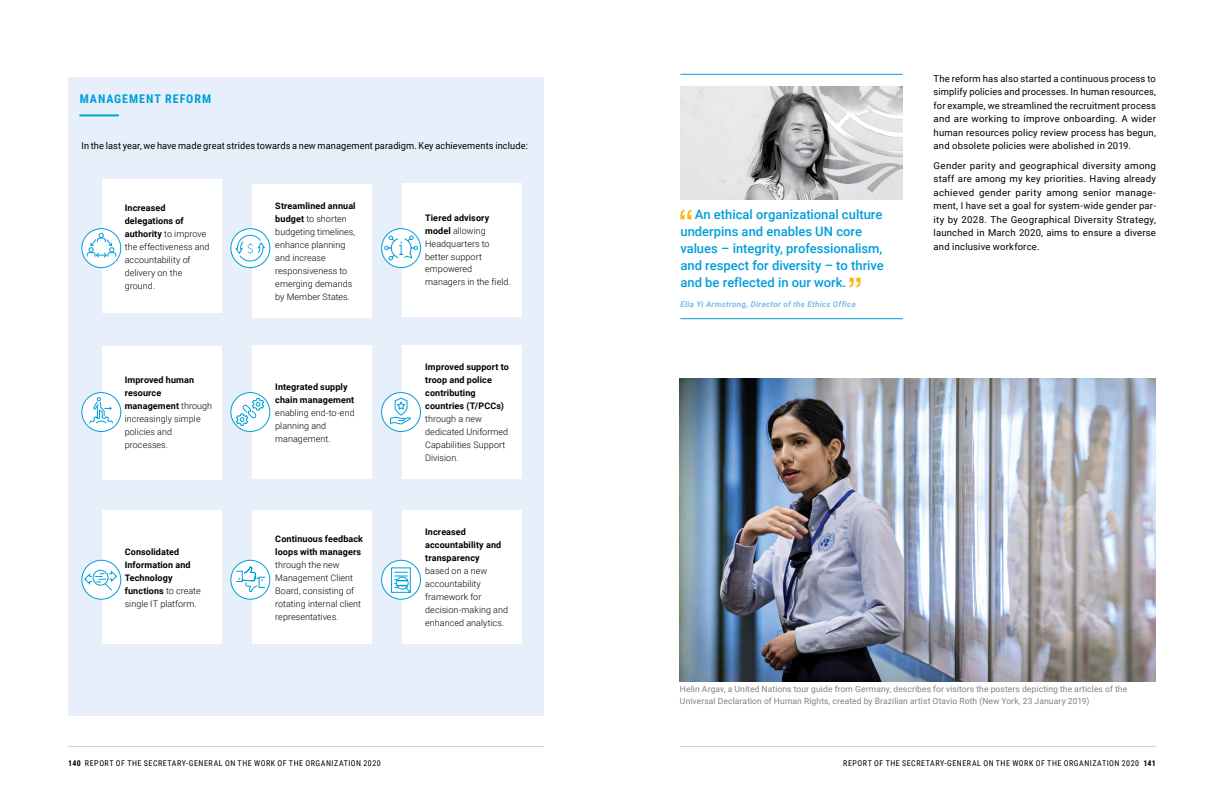
<style>
.page{position:relative;width:1224px;height:792px;background:#fff}
.page>*{position:absolute;margin:0;border:0;box-sizing:border-box;transform-origin:0 0}
.QUOTE{font:500 13px/17px "Roboto";color:#009edb}
.BOX_two-column_with{font:700 12px "Roboto Condensed";letter-spacing:.08em;color:#009edb}
.TX_ragged_column{font:9.5px/13.5px "Roboto";letter-spacing:.015em;color:#000;text-align:justify}
.infographics_text{font:300 9px/13px "Roboto";letter-spacing:.005em;color:#000}
.infographics_text-2{font:700 9px/13px "Roboto";letter-spacing:.015em;color:#000}
.CAP_below_image{font:8.5px/11.5px "Roboto";letter-spacing:.015em;color:#808285}
.t1{font:8px "Roboto Condensed";letter-spacing:.07em;color:#000}
.QUOTE_author{font:italic 700 8px "Roboto";letter-spacing:.035em;color:#7cbce7}
.s1{font-weight:700}
.s2{font-weight:300}
</style>
<div class="page">
<hr style="left:680px;top:746px;width:476px;height:1px;background:#d1d3d4">
<hr style="left:68px;top:746px;width:476px;height:1px;background:#d1d3d4">
<img style="left:680px;top:378px;width:476px;height:303px">
<hr style="left:680px;top:74px;width:223px;height:1px;background:#009edb">
<hr style="left:680px;top:318px;width:223px;height:1px;background:#009edb">
<svg style="left:680px;top:210px;width:11px;height:9px"></svg>
<svg style="left:850px;top:278px;width:11px;height:9px"></svg>
<img style="left:680px;top:86px;width:223px;height:114px">
<div style="left:68px;top:77px;width:476px;height:638px;background:#e7f0fa"></div>
<hr style="left:79px;top:114px;width:40px;height:2px;background:#009edb">
<div style="left:102px;top:180px;width:119px;height:133px;background:#fff"></div>
<div style="left:403px;top:183px;width:119px;height:133px;background:#fff"></div>
<div style="left:253px;top:346px;width:119px;height:133px;background:#fff"></div>
<div style="left:102px;top:511px;width:119px;height:133px;background:#fff"></div>
<div style="left:403px;top:511px;width:119px;height:133px;background:#fff"></div>
<div style="left:253px;top:184px;width:119px;height:133px;background:#fff"></div>
<div style="left:102px;top:346px;width:119px;height:133px;background:#fff"></div>
<div style="left:403px;top:346px;width:119px;height:133px;background:#fff"></div>
<div style="left:253px;top:511px;width:119px;height:133px;background:#fff"></div>
<svg style="left:82px;top:229px;width:39px;height:39px"></svg>
<div style="left:81px;top:228px;width:40px;height:40px;border:1px solid #009edb;border-radius:50%"></div>
<svg style="left:86px;top:233px;width:31px;height:25px"></svg>
<svg style="left:231px;top:229px;width:39px;height:39px"></svg>
<div style="left:231px;top:228px;width:39px;height:40px;border:1px solid #009edb;border-radius:50%"></div>
<svg style="left:235px;top:235px;width:31px;height:27px"></svg>
<svg style="left:382px;top:229px;width:39px;height:39px"></svg>
<div style="left:381px;top:228px;width:40px;height:40px;border:1px solid #009edb;border-radius:50%"></div>
<svg style="left:384px;top:236px;width:34px;height:25px"></svg>
<svg style="left:82px;top:393px;width:39px;height:39px"></svg>
<div style="left:81px;top:392px;width:40px;height:40px;border:1px solid #009edb;border-radius:50%"></div>
<svg style="left:89px;top:397px;width:25px;height:27px"></svg>
<svg style="left:231px;top:393px;width:39px;height:39px"></svg>
<div style="left:231px;top:392px;width:39px;height:40px;border:1px solid #009edb;border-radius:50%"></div>
<svg style="left:235px;top:398px;width:30px;height:28px"></svg>
<div style="left:382px;top:393px;width:39px;height:39px;background:#fff;border-radius:50%"></div>
<div style="left:381px;top:392px;width:40px;height:40px;border:1px solid #009edb;border-radius:50%"></div>
<svg style="left:390px;top:397px;width:21px;height:28px"></svg>
<svg style="left:82px;top:560px;width:39px;height:39px"></svg>
<div style="left:81px;top:560px;width:40px;height:40px;border:1px solid #009edb;border-radius:50%"></div>
<svg style="left:84px;top:570px;width:33px;height:21px"></svg>
<div style="left:382px;top:560px;width:39px;height:39px;background:#fff;border-radius:50%"></div>
<div style="left:381px;top:560px;width:40px;height:40px;border:1px solid #009edb;border-radius:50%"></div>
<svg style="left:391px;top:568px;width:20px;height:25px"></svg>
<svg style="left:394px;top:572px;width:17px;height:21px"></svg>
<div style="left:396px;top:577px;width:13px;height:12px;border:1px solid #009edb;border-radius:50%"></div>
<svg style="left:231px;top:560px;width:39px;height:39px"></svg>
<div style="left:231px;top:560px;width:39px;height:40px;border:1px solid #009edb;border-radius:50%"></div>
<svg style="left:235px;top:566px;width:31px;height:26px"></svg>
<p class="BOX_two-column_with" style="left:80px;top:90px;width:133px">MANAGEMENT REFORM</p>
<p class="TX_ragged_column" style="left:81px;top:139px;width:448px">In the last year, we have made great strides towards a new management paradigm. Key achievements include:</p>
<p class="infographics_text" style="left:275px;top:199px;width:82px"><span class="s1">Streamlined annual budget</span> to shorten budgeting timelines, enhance planning and increase responsiveness to emerging demands by Member States.</p>
<p class="infographics_text" style="left:125px;top:201px;width:86px"><span class="s1">Increased delegations of authority</span> to improve the effectiveness and accountability of delivery on the ground.</p>
<p class="infographics_text" style="left:425px;top:210px;width:87px"><span class="s1">Tiered advisory model</span> allowing<br>Headquarters to better support empowered managers in the field.</p>
<p class="infographics_text" style="left:125px;top:373px;width:89px"><span class="s1">Improved human resource management</span> through increasingly simple policies and processes.</p>
<p class="infographics_text-2" style="left:125px;top:545px;width:77px">Consolidated<br>Information and<br>Technology functions <span class="s2">to create single IT platform.</span></p>
<p class="infographics_text" style="left:275px;top:380px;width:81px"><span class="s1">Integrated supply chain management </span>enabling end-to-end planning and management.</p>
<p class="infographics_text" style="left:275px;top:532px;width:89px"><span class="s1">Continuous feedback loops with managers </span>through the new<br>Management Client<br>Board, consisting of rotating internal client representatives.</p>
<p class="infographics_text-2" style="left:425px;top:360px;width:85px">Improved support to troop and police contributing countries (T/PCCs) <span class="s2">through a new dedicated Uniformed<br>Capabilities Support<br>Division.</span></p>
<p class="infographics_text" style="left:425px;top:525px;width:84px"><span class="s1">Increased accountability and transparency<br></span>based on a new accountability framework for decision-making and enhanced analytics.</p>
<p class="QUOTE" style="left:680px;top:206px;width:205px;text-indent:14px">An ethical organizational culture underpins and enables UN core values – integrity, professionalism, and respect for diversity – to thrive and be reflected in our work.</p>
<p class="QUOTE_author" style="left:680px;top:298px;width:177px">Elia Yi Armstrong, Director of the Ethics Office</p>
<p class="TX_ragged_column" style="left:934px;top:72px;width:224px">The reform has also started a continuous process to simplify policies and processes. In human resources, for example, we streamlined the recruitment process and are working to improve onboarding. A wider human resources policy review process has begun, and obsolete policies were abolished in 2019.</p>
<p class="TX_ragged_column" style="left:934px;top:158px;width:224px">Gender parity and geographical diversity among staff are among my key priorities. Having already achieved gender parity among senior manage&shy;ment, I have set a goal for system-wide gender par&shy;ity by 2028. The Geographical Diversity Strategy, launched in March 2020, aims to ensure a diverse and inclusive workforce.</p>
<p class="CAP_below_image" style="left:680px;top:683px;width:449px">Helin Argav, a United Nations tour guide from Germany, describes for visitors the posters depicting the articles of the<br>Universal Declaration of Human Rights, created by Brazilian artist Otavio Roth (New York, 23 January 2019)</p>
<p class="t1" style="left:68px;top:757px;width:314px"><span class="s1">140</span> REPORT OF THE SECRETARY-GENERAL ON THE WORK OF THE ORGANIZATION 2020</p>
<p class="t1" style="left:843px;top:757px;width:314px">REPORT OF THE SECRETARY-GENERAL ON THE WORK OF THE ORGANIZATION 2020 <span class="s1">141</span></p>
</div>
